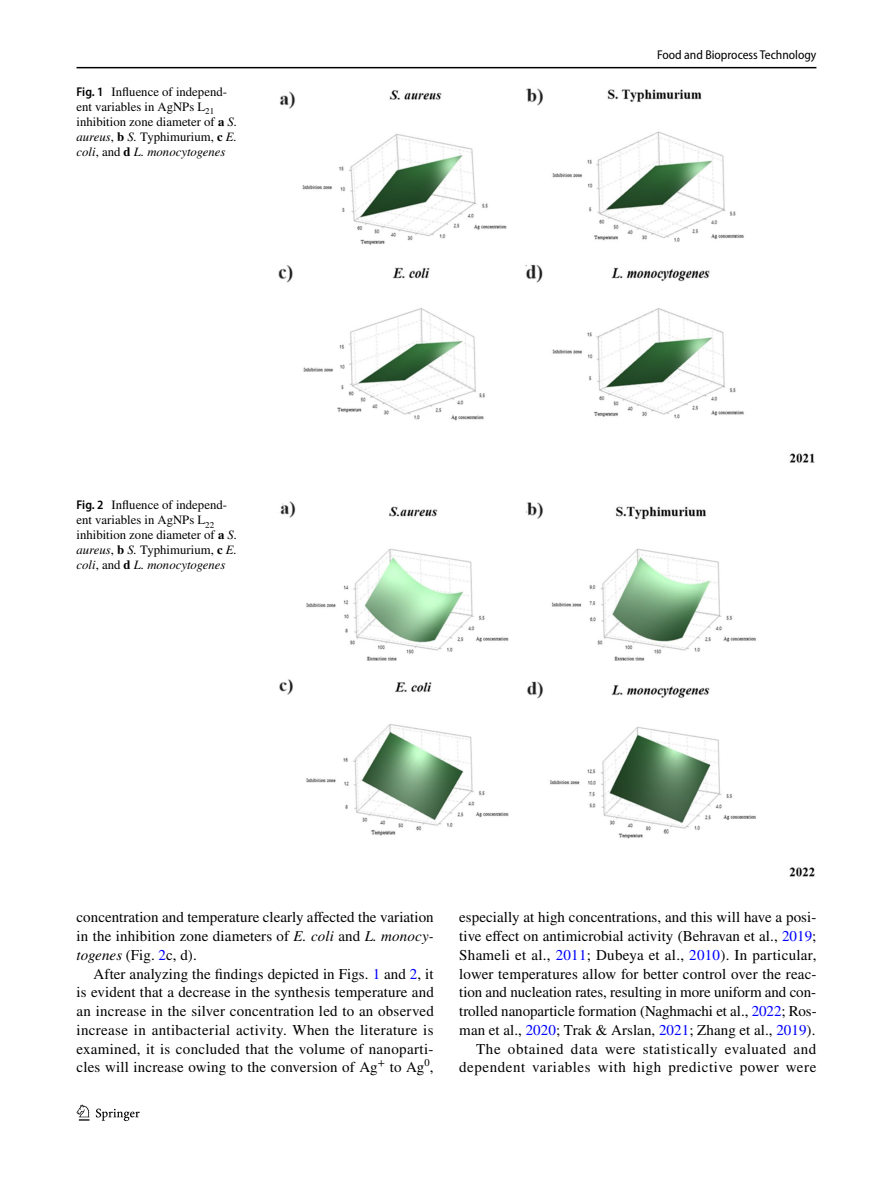
<style>
.page{position:relative;width:893px;height:1187px;background:#fff}
.page>*{position:absolute;margin:0;border:0;box-sizing:border-box;transform-origin:0 0}
.t1{font:15px/18.8px "STIX";letter-spacing:.005em;color:#000;text-align:justify}
.t2{font:12.75px/15px "STIX";color:#000}
.t3{font:semi-condensed 12.75px "Myriad Pro";color:#000}
.s1{font-family:"Myriad Pro";font-weight:600;font-stretch:semi-condensed}
.s2{font-weight:700}
.s3{font-style:italic}
.s4{color:#00f}
</style>
<div class="page">
<hr style="left:77px;top:67px;width:739px;height:1px;background:#000">
<svg style="left:77px;top:1104px;width:12px;height:16px"></svg>
<svg style="left:96px;top:1108px;width:44px;height:12px"></svg>
<img style="left:278px;top:88px;width:537px;height:375px">
<img style="left:278px;top:501px;width:537px;height:376px">
<p class="t2" style="left:77px;top:85px;width:162px"><span class="s1">Fig. 1</span> Influence of independ&shy;ent variables in AgNPs L<sub>21 </sub>inhibition zone diameter of <span class="s2">a</span> <span class="s3">S. aureus</span>, <span class="s2">b</span> <span class="s3">S.</span> Typhimurium, <span class="s2">c</span> <span class="s3">E. coli</span>, and <span class="s2">d</span> <span class="s3">L. monocytogenes</span></p>
<p class="t3" style="left:657px;top:48px;width:161px">Food and Bioprocess Technology</p>
<p class="t2" style="left:77px;top:498px;width:162px"><span class="s1">Fig. 2</span> Influence of independ&shy;ent variables in AgNPs L<sub>22 </sub>inhibition zone diameter of <span class="s2">a</span> <span class="s3">S. aureus</span>, <span class="s2">b</span> <span class="s3">S.</span> Typhimurium, <span class="s2">c</span> <span class="s3">E. coli</span>, and <span class="s2">d</span> <span class="s3">L. monocytogenes</span></p>
<p class="t1" style="left:77px;top:908px;width:359px">concentration and temperature clearly affected the variation in the inhibition zone diameters of <span class="s3">E. coli</span> and <span class="s3">L. monocy&shy;togenes</span> (Fig. <span class="s4">2</span>c, d).</p>
<p class="t1" style="left:77px;top:965px;width:359px;text-indent:17px">After analyzing the findings depicted in Figs. <span class="s4">1</span> and <span class="s4">2</span>, it is evident that a decrease in the synthesis temperature and an increase in the silver concentration led to an observed increase in antibacterial activity. When the literature is examined, it is concluded that the volume of nanoparti&shy;cles will increase owing to the conversion of Ag<sup>+</sup> to Ag<sup>0</sup>,</p>
<p class="t1" style="left:459px;top:908px;width:359px;text-align:right">especially at high concentrations, and this will have a posi&shy;tive effect on antimicrobial activity (Behravan et al., <span class="s4">2019</span>; Shameli et al., <span class="s4">2011</span>; Dubeya et al., <span class="s4">2010</span>). In particular, lower temperatures allow for better control over the reac&shy;tion and nucleation rates, resulting in more uniform and con&shy;trolled nanoparticle formation (Naghmachi et al., <span class="s4">2022</span>; Ros&shy;man et al., <span class="s4">2020</span>; Trak &amp; Arslan, <span class="s4">2021</span>; Zhang et al., <span class="s4">2019</span>).<br>The obtained data were statistically evaluated and dependent variables with high predictive power were</p>
</div>
